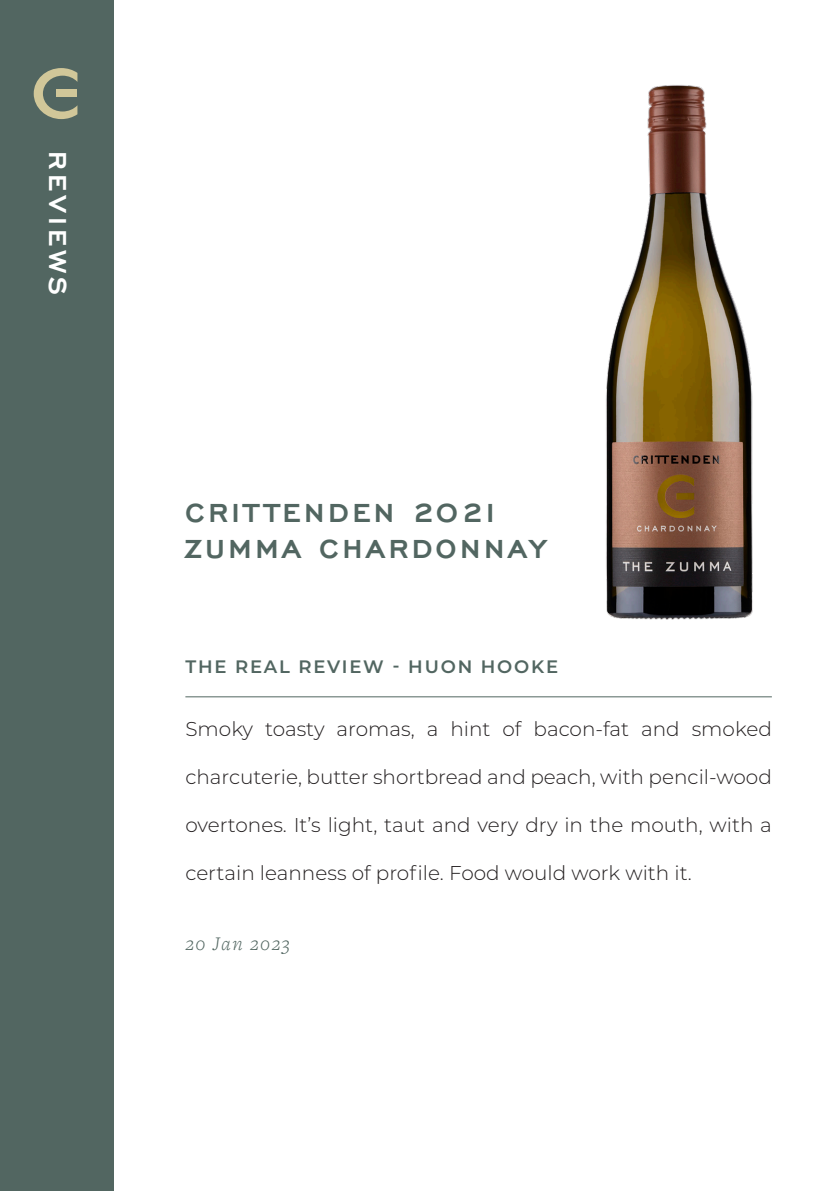
<style>
.page{position:relative;width:840px;height:1191px;background:#fff}
.page>*{position:absolute;margin:0;border:0;box-sizing:border-box;transform-origin:0 0}
.t1{font:700 34px/36px "Engravers Gothic";letter-spacing:.11em;color:#526661}
.t2{font:700 32px "Engravers Gothic";letter-spacing:.15em;color:#fff}
.t3{font:300 20px "Montserrat";color:#231f20}
.t4{font:italic 300 20px "Freight Text Pro";letter-spacing:.07em;color:#526661}
.t5{font:600 18px "Montserrat";letter-spacing:.1em;color:#526661}
</style>
<div class="page">
<div style="left:0;top:0;width:113px;height:1191px;background:#526661"></div>
<hr style="left:185px;top:696px;width:586px;height:1px;background:#526661">
<svg style="left:34px;top:68px;width:43px;height:51px"></svg>
<img style="left:606px;top:85px;width:147px;height:535px">
<p class="t2" style="left:75px;top:151px;width:145px;rotate:90deg">REVIEWS</p>
<p class="t1" style="left:185px;top:494px;width:361px">CRITTENDEN 2021<br>ZUMMA CHARDONNAY</p>
<p class="t5" style="left:185px;top:653px;width:374px">THE REAL REVIEW - HUON HOOKE</p>
<p class="t3" style="left:185px;top:715px;width:587px">Smoky toasty aromas, a hint of bacon-fat and smoked</p>
<p class="t3" style="left:185px;top:763px;width:587px">charcuterie, butter shortbread and peach, with pencil-wood</p>
<p class="t3" style="left:185px;top:811px;width:587px">overtones. It’s light, taut and very dry in the mouth, with a</p>
<p class="t3" style="left:185px;top:859px;width:508px">certain leanness of profile. Food would work with it.</p>
<p class="t4" style="left:185px;top:930px;width:106px">20 Jan 2023</p>
</div>
